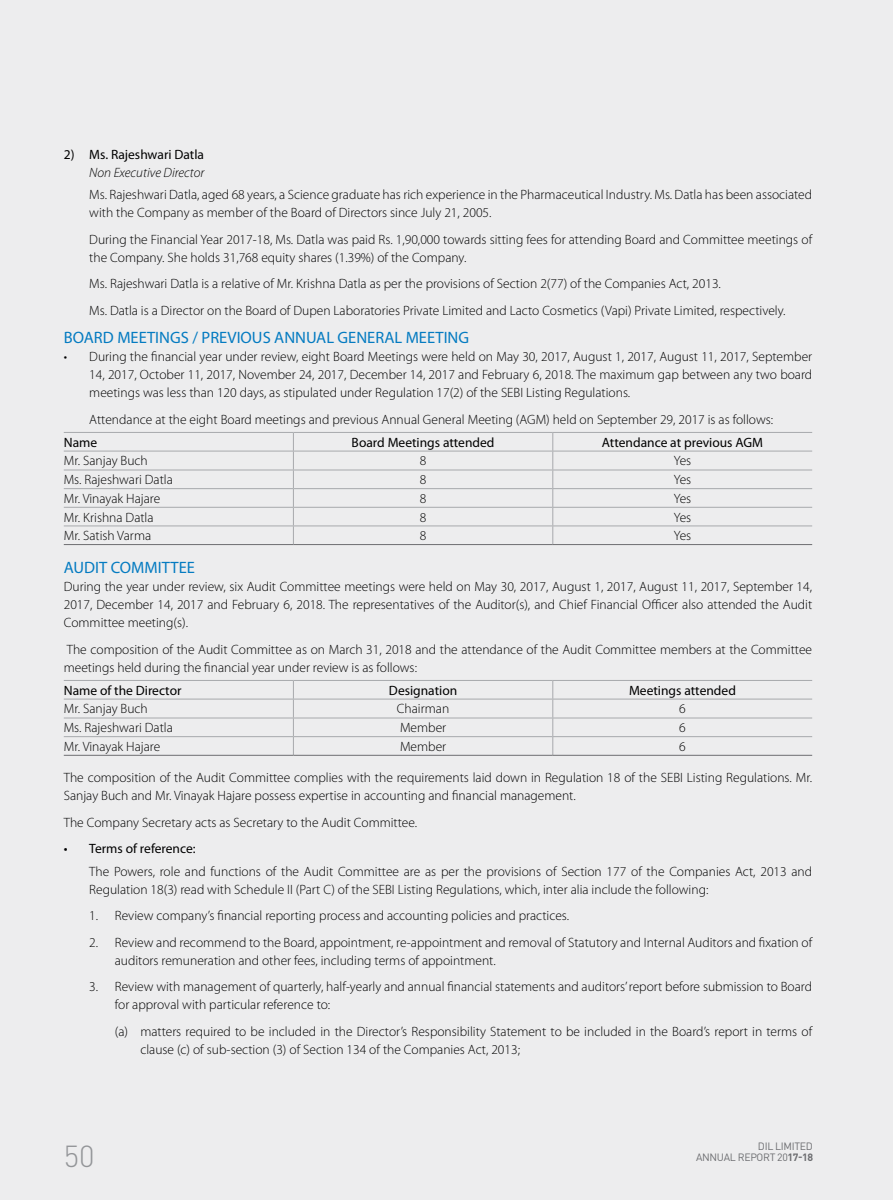
<style>
.page{position:relative;width:893px;height:1200px;background:#fff}
.page>*{position:absolute;margin:0;border:0;box-sizing:border-box;transform-origin:0 0}
.t1{font:300 30px "DIN Pro";color:#939598}
.t2{font:16.5px "Myriad Pro";color:#047bc1}
.t3{font:300 13.5px/18px "Myriad Pro";color:#000}
.t4{font:13.5px "Myriad Pro";color:#000}
.t5{font:italic 300 13.5px "Myriad Pro";color:#000}
.t6{font:10.5px "DIN Pro";letter-spacing:-.03em;color:#6d6e71}
.s1{font-weight:700}
</style>
<div class="page">
<div style="left:0;top:0;width:893px;height:1199px;background:#ededee"></div>
<hr style="left:64px;top:450px;width:229px;height:1px;background:#a7a9ac">
<hr style="left:293px;top:450px;width:260px;height:1px;background:#a7a9ac">
<hr style="left:553px;top:450px;width:259px;height:1px;background:#a7a9ac">
<hr style="left:64px;top:469px;width:229px;height:1px;background:#a7a9ac">
<hr style="left:293px;top:469px;width:260px;height:1px;background:#a7a9ac">
<hr style="left:553px;top:469px;width:259px;height:1px;background:#a7a9ac">
<hr style="left:64px;top:488px;width:229px;height:1px;background:#a7a9ac">
<hr style="left:293px;top:488px;width:260px;height:1px;background:#a7a9ac">
<hr style="left:553px;top:488px;width:259px;height:1px;background:#a7a9ac">
<hr style="left:64px;top:507px;width:229px;height:1px;background:#a7a9ac">
<hr style="left:293px;top:507px;width:260px;height:1px;background:#a7a9ac">
<hr style="left:553px;top:507px;width:259px;height:1px;background:#a7a9ac">
<hr style="left:64px;top:525px;width:229px;height:1px;background:#a7a9ac">
<hr style="left:293px;top:525px;width:260px;height:1px;background:#a7a9ac">
<svg style="left:293px;top:433px;width:1px;height:111px"></svg>
<hr style="left:553px;top:525px;width:259px;height:1px;background:#a7a9ac">
<svg style="left:552px;top:433px;width:1px;height:111px"></svg>
<hr style="left:64px;top:432px;width:229px;height:1px;background:#a7a9ac">
<hr style="left:293px;top:432px;width:260px;height:1px;background:#a7a9ac">
<hr style="left:553px;top:432px;width:259px;height:1px;background:#a7a9ac">
<hr style="left:64px;top:544px;width:229px;height:1px;background:#6d6e71">
<hr style="left:293px;top:544px;width:260px;height:1px;background:#6d6e71">
<hr style="left:553px;top:544px;width:259px;height:1px;background:#6d6e71">
<hr style="left:64px;top:698px;width:229px;height:1px;background:#a7a9ac">
<hr style="left:293px;top:698px;width:260px;height:1px;background:#a7a9ac">
<hr style="left:553px;top:698px;width:259px;height:1px;background:#a7a9ac">
<hr style="left:64px;top:717px;width:229px;height:1px;background:#a7a9ac">
<hr style="left:293px;top:717px;width:260px;height:1px;background:#a7a9ac">
<hr style="left:553px;top:717px;width:259px;height:1px;background:#a7a9ac">
<hr style="left:64px;top:736px;width:229px;height:1px;background:#a7a9ac">
<hr style="left:293px;top:736px;width:260px;height:1px;background:#a7a9ac">
<svg style="left:293px;top:681px;width:1px;height:73px"></svg>
<hr style="left:553px;top:736px;width:259px;height:1px;background:#a7a9ac">
<svg style="left:552px;top:681px;width:1px;height:73px"></svg>
<hr style="left:64px;top:680px;width:229px;height:1px;background:#a7a9ac">
<hr style="left:293px;top:680px;width:260px;height:1px;background:#a7a9ac">
<hr style="left:553px;top:680px;width:259px;height:1px;background:#a7a9ac">
<hr style="left:64px;top:754px;width:229px;height:1px;background:#6d6e71">
<hr style="left:293px;top:754px;width:260px;height:1px;background:#6d6e71">
<hr style="left:553px;top:754px;width:259px;height:1px;background:#6d6e71">
<p class="t4" style="left:64px;top:146px;width:142px">2) Ms. Rajeshwari Datla</p>
<p class="t5" style="left:89px;top:165px;width:117px">Non Executive Director</p>
<p class="t3" style="left:89px;top:186px;width:724px">Ms. Rajeshwari Datla, aged 68 years, a Science graduate has rich experience in the Pharmaceutical Industry. Ms. Datla has been associated with the Company as member of the Board of Directors since July 21, 2005.</p>
<p class="t3" style="left:89px;top:230px;width:724px">During the Financial Year 2017-18, Ms. Datla was paid Rs. 1,90,000 towards sitting fees for attending Board and Committee meetings of the Company. She holds 31,768 equity shares (1.39%) of the Company.</p>
<p class="t3" style="left:89px;top:271px;width:698px;line-height:26.5px">Ms. Rajeshwari Datla is a relative of Mr. Krishna Datla as per the provisions of Section 2(77) of the Companies Act, 2013.<br>Ms. Datla is a Director on the Board of Dupen Laboratories Private Limited and Lacto Cosmetics (Vapi) Private Limited, respectively.</p>
<p class="t2" style="left:64px;top:327px;width:407px">BOARD MEETINGS / PREVIOUS ANNUAL GENERAL MEETING</p>
<p class="t3" style="left:89px;top:347px;width:724px;text-align:justify;text-indent:-26px">• During the financial year under review, eight Board Meetings were held on May 30, 2017, August 1, 2017, August 11, 2017, September 14, 2017, October 11, 2017, November 24, 2017, December 14, 2017 and February 6, 2018. The maximum gap between any two board meetings was less than 120 days, as stipulated under Regulation 17(2) of the SEBI Listing Regulations.</p>
<p class="t3" style="left:89px;top:410px;width:685px">Attendance at the eight Board meetings and previous Annual General Meeting (AGM) held on September 29, 2017 is as follows:</p>
<p class="t4" style="left:64px;top:434px;width:35px">Name</p>
<p class="t4" style="left:352px;top:434px;width:144px">Board Meetings attended</p>
<p class="t4" style="left:602px;top:434px;width:163px">Attendance at previous AGM</p>
<p class="t3" style="left:64px;top:452px;width:86px">Mr. Sanjay Buch</p>
<p class="t3" style="left:420px;top:452px;width:8px">8</p>
<p class="t3" style="left:674px;top:452px;width:19px">Yes</p>
<p class="t3" style="left:64px;top:471px;width:111px">Ms. Rajeshwari Datla</p>
<p class="t3" style="left:420px;top:471px;width:8px">8</p>
<p class="t3" style="left:674px;top:471px;width:19px">Yes</p>
<p class="t3" style="left:64px;top:489px;width:98px">Mr. Vinayak Hajare</p>
<p class="t3" style="left:420px;top:489px;width:8px">8</p>
<p class="t3" style="left:674px;top:489px;width:19px">Yes</p>
<p class="t3" style="left:64px;top:508px;width:91px">Mr. Krishna Datla</p>
<p class="t3" style="left:420px;top:508px;width:8px">8</p>
<p class="t3" style="left:674px;top:508px;width:19px">Yes</p>
<p class="t3" style="left:64px;top:527px;width:89px">Mr. Satish Varma</p>
<p class="t3" style="left:420px;top:527px;width:8px">8</p>
<p class="t3" style="left:674px;top:527px;width:19px">Yes</p>
<p class="t2" style="left:64px;top:557px;width:133px">AUDIT COMMITTEE</p>
<p class="t3" style="left:64px;top:577px;width:750px;text-align:justify">During the year under review, six Audit Committee meetings were held on May 30, 2017, August 1, 2017, August 11, 2017, September 14, 2017, December 14, 2017 and February 6, 2018. The representatives of the Auditor(s), and Chief Financial Officer also attended the Audit Committee meeting(s).</p>
<p class="t3" style="left:64px;top:640px;width:750px">The composition of the Audit Committee as on March 31, 2018 and the attendance of the Audit Committee members at the Committee meetings held during the financial year under review is as follows:</p>
<p class="t4" style="left:64px;top:681px;width:119px">Name of the Director</p>
<p class="t4" style="left:389px;top:681px;width:70px">Designation</p>
<p class="t4" style="left:629px;top:681px;width:108px">Meetings attended</p>
<p class="t3" style="left:64px;top:700px;width:86px">Mr. Sanjay Buch</p>
<p class="t3" style="left:397px;top:700px;width:54px">Chairman</p>
<p class="t3" style="left:679px;top:700px;width:8px">6</p>
<p class="t3" style="left:64px;top:719px;width:111px">Ms. Rajeshwari Datla</p>
<p class="t3" style="left:400px;top:719px;width:48px">Member</p>
<p class="t3" style="left:679px;top:719px;width:8px">6</p>
<p class="t3" style="left:64px;top:737px;width:98px">Mr. Vinayak Hajare</p>
<p class="t3" style="left:400px;top:737px;width:48px">Member</p>
<p class="t3" style="left:679px;top:737px;width:8px">6</p>
<p class="t3" style="left:64px;top:768px;width:750px">The composition of the Audit Committee complies with the requirements laid down in Regulation 18 of the SEBI Listing Regulations. Mr.<br>Sanjay Buch and Mr. Vinayak Hajare possess expertise in accounting and financial management.</p>
<p class="t3" style="left:64px;top:813px;width:355px">The Company Secretary acts as Secretary to the Audit Committee.</p>
<p class="t4" style="left:64px;top:840px;width:133px">• Terms of reference:</p>
<p class="t3" style="left:89px;top:862px;width:724px">The Powers, role and functions of the Audit Committee are as per the provisions of Section 177 of the Companies Act, 2013 and<br>Regulation 18(3) read with Schedule II (Part C) of the SEBI Listing Regulations, which, inter alia include the following:</p>
<p class="t3" style="left:89px;top:906px;width:481px">1. Review company’s financial reporting process and accounting policies and practices.</p>
<p class="t3" style="left:115px;top:933px;width:699px;text-indent:-26px">2. Review and recommend to the Board, appointment, re-appointment and removal of Statutory and Internal Auditors and fixation of auditors remuneration and other fees, including terms of appointment.</p>
<p class="t3" style="left:115px;top:977px;width:699px;text-indent:-26px">3. Review with management of quarterly, half-yearly and annual financial statements and auditors’ report before submission to Board for approval with particular reference to:</p>
<p class="t3" style="left:140px;top:1022px;width:673px;text-indent:-26px">(a) matters required to be included in the Director’s Responsibility Statement to be included in the Board’s report in terms of clause (c) of sub-section (3) of Section 134 of the Companies Act, 2013;</p>
<p class="t6" style="left:758px;top:1139px;width:57px">DIL LIMITED</p>
<h1 class="t1" style="left:64px;top:1135px;width:32px">50</h1>
<p class="t6" style="left:696px;top:1149px;width:118px">ANNUAL REPORT 20<span class="s1">17-18</span></p>
</div>
